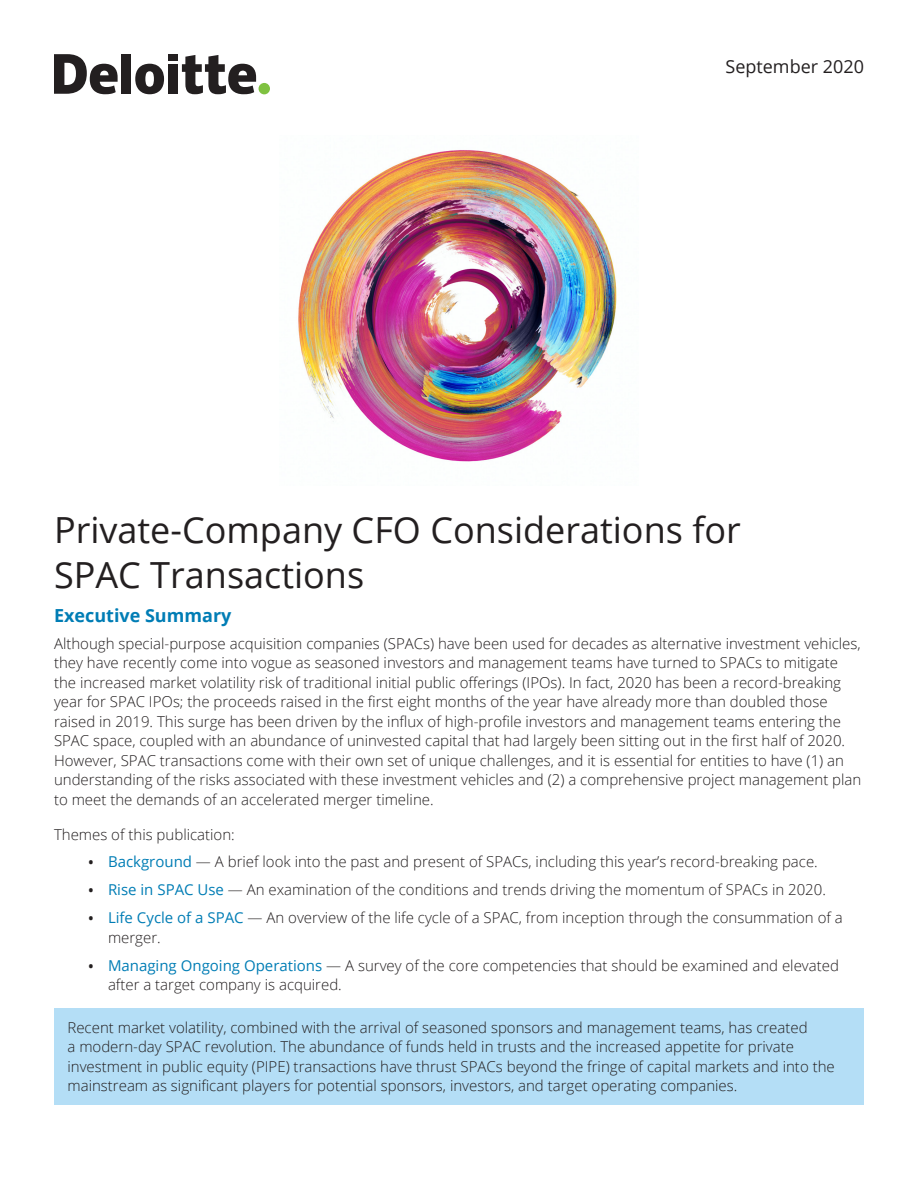
<style>
.page{position:relative;width:918px;height:1188px;background:#fff}
.page>*{position:absolute;margin:0;border:0;box-sizing:border-box;transform-origin:0 0}
.HeadsUp_Title{font:36px/45px "Open Sans";color:#231f20}
.Subhead_A__Bold_Colo{font:700 18px "Open Sans";color:#007db5}
.Subhead_D__Regular_B{font:18px "Open Sans";color:#231f20}
.Body{font:300 15px/19.5px "Open Sans";color:#231f20}
.s1{font-size:24px}
.s2{font-weight:400;color:#007db5}
</style>
<div class="page">
<img style="left:298px;top:150px;width:319px;height:312px">
<div style="left:259px;top:83px;width:11px;height:11px;background:#7fc241;border-radius:50%"></div>
<div style="left:121px;top:54px;width:10px;height:40px;background:#231f20"></div>
<svg style="left:135px;top:64px;width:29px;height:30px"></svg>
<div style="left:168px;top:64px;width:10px;height:30px;background:#231f20"></div>
<div style="left:168px;top:54px;width:10px;height:7px;background:#231f20"></div>
<svg style="left:182px;top:55px;width:74px;height:39px"></svg>
<svg style="left:54px;top:54px;width:64px;height:40px"></svg>
<div style="left:54px;top:1008px;width:810px;height:97px;background:#b4def6"></div>
<p class="Subhead_D__Regular_B" style="left:725px;top:54px;width:140px">September 2020</p>
<p class="HeadsUp_Title" style="left:54px;top:506px;width:688px">Private-Company CFO Considerations for<br>SPAC Transactions</p>
<p class="Subhead_A__Bold_Colo" style="left:54px;top:603px;width:179px">Executive Summary</p>
<p class="Body" style="left:54px;top:633px;width:809px">Although special-purpose acquisition companies (SPACs) have been used for decades as alternative investment vehicles, they have recently come into vogue as seasoned investors and management teams have turned to SPACs to mitigate the increased market volatility risk of traditional initial public offerings (IPOs). In fact, 2020 has been a record-breaking year for SPAC IPOs; the proceeds raised in the first eight months of the year have already more than doubled those raised in 2019. This surge has been driven by the influx of high-profile investors and management teams entering the SPAC space, coupled with an abundance of uninvested capital that had largely been sitting out in the first half of 2020.<br>However, SPAC transactions come with their own set of unique challenges, and it is essential for entities to have (1) an understanding of the risks associated with these investment vehicles and (2) a comprehensive project management plan to meet the demands of an accelerated merger timeline.</p>
<p class="Body" style="left:54px;top:825px;width:182px">Themes of this publication:</p>
<p class="Body" style="left:86px;top:851px;width:733px"><span class="s1">•</span> <span class="s2">Background</span> — A brief look into the past and present of SPACs, including this year’s record-breaking pace.</p>
<p class="Body" style="left:86px;top:879px;width:741px"><span class="s1">•</span> <span class="s2">Rise in SPAC Use</span> — An examination of the conditions and trends driving the momentum of SPACs in 2020.</p>
<p class="Body" style="left:108px;top:908px;width:736px;text-indent:-22px"><span class="s1">•</span> <span class="s2">Life Cycle of a SPAC</span> — An overview of the life cycle of a SPAC, from inception through the consummation of a merger.</p>
<p class="Body" style="left:108px;top:955px;width:732px;text-indent:-22px"><span class="s1">•</span> <span class="s2">Managing Ongoing Operations</span> — A survey of the core competencies that should be examined and elevated after a target company is acquired.</p>
<p class="Body" style="left:68px;top:1017px;width:769px">Recent market volatility, combined with the arrival of seasoned sponsors and management teams, has created<br>a modern-day SPAC revolution. The abundance of funds held in trusts and the increased appetite for private investment in public equity (PIPE) transactions have thrust SPACs beyond the fringe of capital markets and into the mainstream as significant players for potential sponsors, investors, and target operating companies.</p>
</div>
